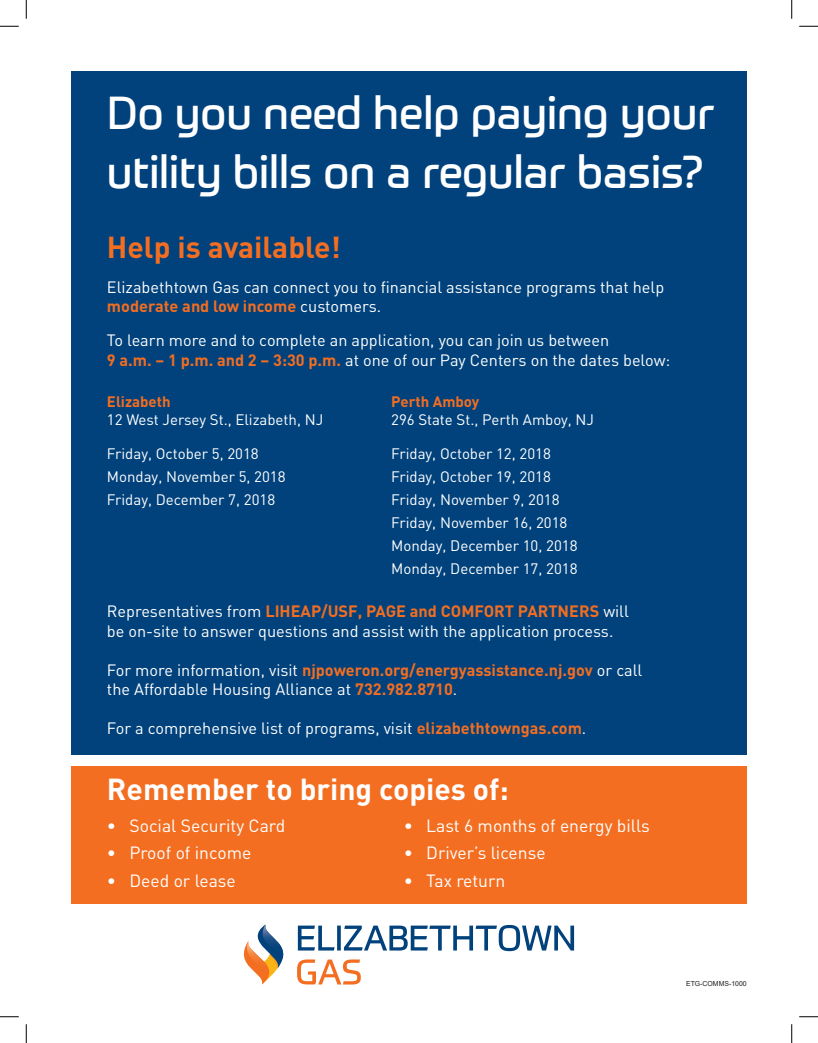
<style>
.page{position:relative;width:818px;height:1043px;background:#fff}
.page>*{position:absolute;margin:0;border:0;box-sizing:border-box;transform-origin:0 0}
.t1{font:45px/59px "Prometo";color:#fff}
.t2{font:700 30px "DIN";color:#fff}
.t3{font:700 30px "DIN";color:#f36e21}
.t4{font:17.5px "DIN";color:#fff}
.t5{font:16.25px/19.5px "DIN";color:#fff}
.t6{font:15px/23px "DIN";color:#fff}
.t7{font:700 15px "DIN";color:#f36e21}
.t8{font:6.88px "Arial";color:#231f20}
.s1{font-weight:700;color:#f36e21}
</style>
<div class="page">
<div style="left:71px;top:71px;width:675px;height:683px;background:#01427c"></div>
<div style="left:71px;top:765px;width:675px;height:138px;background:#f36e21"></div>
<svg style="left:244px;top:924px;width:330px;height:60px"></svg>
<img style="left:259px;top:924px;width:24px;height:34px">
<svg style="left:0;top:25px;width:19px;height:2px"></svg>
<svg style="left:799px;top:25px;width:19px;height:2px"></svg>
<svg style="left:0;top:1016px;width:19px;height:1px"></svg>
<svg style="left:799px;top:1016px;width:19px;height:1px"></svg>
<svg style="left:25px;top:0;width:2px;height:19px"></svg>
<svg style="left:25px;top:1024px;width:2px;height:18px"></svg>
<svg style="left:791px;top:0;width:1px;height:19px"></svg>
<svg style="left:791px;top:1024px;width:1px;height:18px"></svg>
<p class="t1" style="left:107px;top:83px;width:609px">Do you need help paying your utility bills on a regular basis?</p>
<p class="t3" style="left:107px;top:227px;width:235px">Help is available!</p>
<p class="t5" style="left:107px;top:277px;width:558px">Elizabethtown Gas can connect you to financial assistance programs that help <span class="s1">moderate and low income</span> customers.</p>
<p class="t5" style="left:107px;top:330px;width:564px">To learn more and to complete an application, you can join us between<br><span class="s1">9 a.m. – 1 p.m. and 2 – 3:30 p.m.</span> at one of our Pay Centers on the dates below:</p>
<p class="t7" style="left:107px;top:392px;width:65px">Elizabeth</p>
<p class="t6" style="left:107px;top:408px;width:218px">12 West Jersey St., Elizabeth, NJ</p>
<p class="t6" style="left:107px;top:441px;width:153px">Friday, October 5, 2018</p>
<p class="t6" style="left:107px;top:464px;width:180px">Monday, November 5, 2018</p>
<p class="t6" style="left:107px;top:487px;width:170px">Friday, December 7, 2018</p>
<p class="t7" style="left:391px;top:392px;width:90px">Perth Amboy</p>
<p class="t6" style="left:391px;top:408px;width:204px">296 State St., Perth Amboy, NJ</p>
<p class="t6" style="left:391px;top:441px;width:161px">Friday, October 12, 2018<br>Friday, October 19, 2018</p>
<p class="t6" style="left:391px;top:487px;width:170px">Friday, November 9, 2018</p>
<p class="t6" style="left:391px;top:510px;width:178px">Friday, November 16, 2018</p>
<p class="t6" style="left:391px;top:533px;width:188px">Monday, December 10, 2018</p>
<p class="t6" style="left:391px;top:556px;width:188px">Monday, December 17, 2018</p>
<p class="t5" style="left:107px;top:601px;width:523px">Representatives from <span class="s1">LIHEAP/USF, PAGE and COMFORT PARTNERS</span> will be on-site to answer questions and assist with the application process.</p>
<p class="t5" style="left:107px;top:660px;width:537px">For more information, visit <span class="s1">njpoweron.org/energyassistance.nj.gov</span> or call the Affordable Housing Alliance at <span class="s1">732.982.8710</span>.</p>
<p class="t5" style="left:107px;top:718px;width:481px">For a comprehensive list of programs, visit <span class="s1">elizabethtowngas.com</span>.</p>
<p class="t2" style="left:107px;top:770px;width:403px">Remember to bring copies of:</p>
<p class="t4" style="left:107px;top:814px;width:180px">• Social Security Card</p>
<p class="t4" style="left:107px;top:842px;width:146px">• Proof of income</p>
<p class="t4" style="left:107px;top:869px;width:130px">• Deed or lease</p>
<p class="t4" style="left:403px;top:814px;width:248px">• Last 6 months of energy bills</p>
<p class="t4" style="left:403px;top:842px;width:143px">• Driver’s license</p>
<p class="t4" style="left:403px;top:869px;width:103px">• Tax return</p>
<p class="t8" style="left:686px;top:978px;width:62px">ETG-COMMS-1000</p>
</div>
